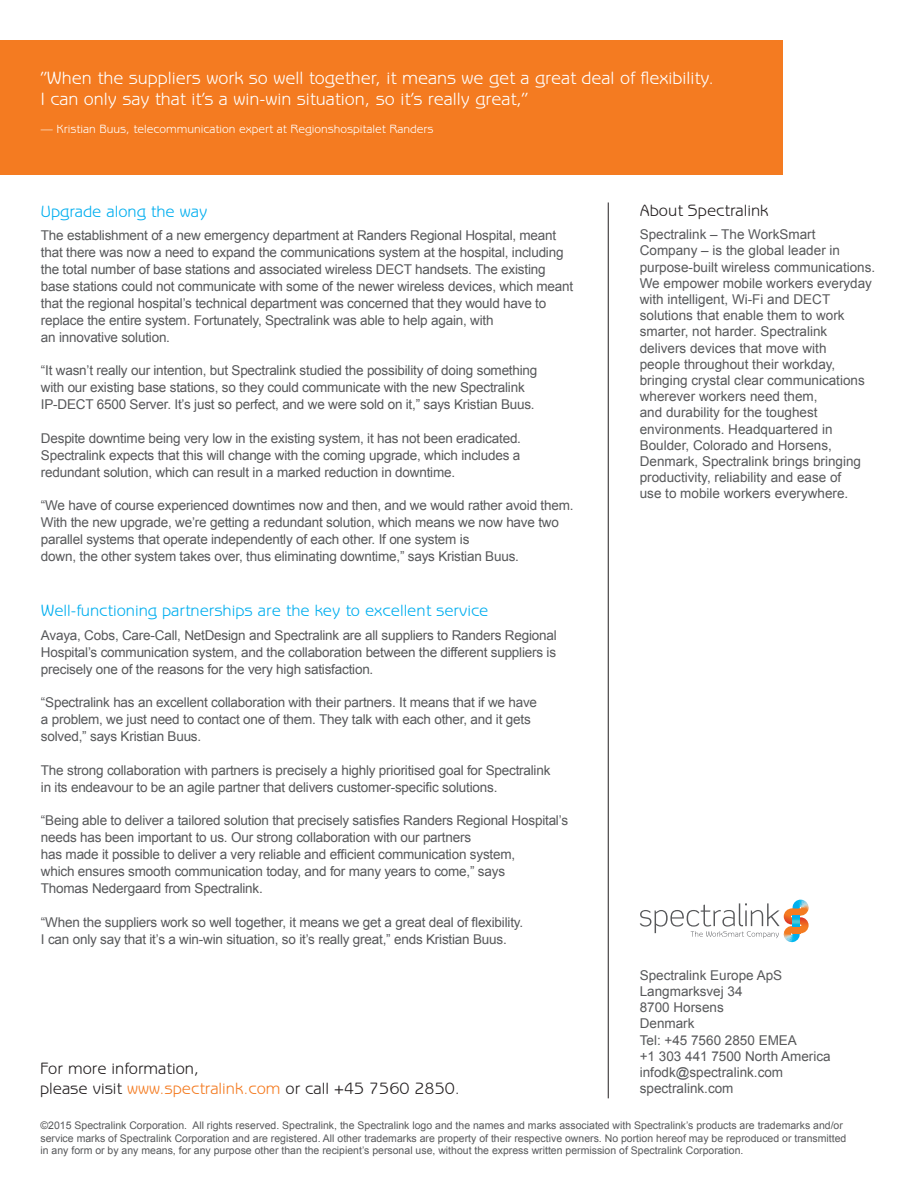
<style>
.page{position:relative;width:918px;height:1188px;background:#fff}
.page>*{position:absolute;margin:0;border:0;box-sizing:border-box;transform-origin:0 0}
.t1{font:18px/21.6px "Benguiat Gothic Std";color:#fff}
.t2{font:16.5px/19.8px "Benguiat Gothic Std";color:#231f20}
.t3{font:16.5px "Benguiat Gothic Std";color:#00aeef}
.t4{font:13.5px/16.8px "Arial";letter-spacing:-.015em;color:#57585a}
.t5{font:12px "Benguiat Gothic Std";color:#fff}
.t6{font:10.5px/12.6px "Arial";color:#57585a}
.s1{color:#f47b21}
</style>
<div class="page">
<div style="left:0;top:40px;width:783px;height:136px;background:#f47b21"></div>
<hr style="left:608px;top:202px;width:1px;height:896px;background:#231f20">
<svg style="left:640px;top:900px;width:169px;height:43px"></svg>
<h1 class="t1" style="left:41px;top:67px;width:675px">”When the suppliers work so well together, it means we get a great deal of flexibility.<br>I can only say that it’s a win-win situation, so it’s really great,”</h1>
<p class="t5" style="left:41px;top:122px;width:394px">— Kristian Buus, telecommunication expert at Regionshospitalet Randers</p>
<p class="t3" style="left:41px;top:202px;width:168px">Upgrade along the way</p>
<p class="t4" style="left:41px;top:227px;width:534px">The establishment of a new emergency department at Randers Regional Hospital, meant that there was now a need to expand the communications system at the hospital, including the total number of base stations and associated wireless DECT handsets. The existing base stations could not communicate with some of the newer wireless devices, which meant that the regional hospital’s technical department was concerned that they would have to replace the entire system. Fortunately, Spectralink was able to help again, with<br>an innovative solution.</p>
<p class="t4" style="left:41px;top:362px;width:498px">“It wasn’t really our intention, but Spectralink studied the possibility of doing something with our existing base stations, so they could communicate with the new Spectralink<br>IP-DECT 6500 Server. It’s just so perfect, and we were sold on it,” says Kristian Buus.</p>
<p class="t4" style="left:41px;top:430px;width:482px;text-align:justify">Despite downtime being very low in the existing system, it has not been eradicated.<br>Spectralink expects that this will change with the coming upgrade, which includes a redundant solution, which can result in a marked reduction in downtime.</p>
<p class="t4" style="left:41px;top:497px;width:534px">“We have of course experienced downtimes now and then, and we would rather avoid them.<br>With the new upgrade, we’re getting a redundant solution, which means we now have two parallel systems that operate independently of each other. If one system is<br>down, the other system takes over, thus eliminating downtime,” says Kristian Buus.</p>
<p class="t3" style="left:41px;top:601px;width:449px">Well-functioning partnerships are the key to excellent service</p>
<p class="t4" style="left:41px;top:627px;width:517px;text-align:justify">Avaya, Cobs, Care-Call, NetDesign and Spectralink are all suppliers to Randers Regional Hospital’s communication system, and the collaboration between the different suppliers is precisely one of the reasons for the very high satisfaction.</p>
<p class="t4" style="left:41px;top:694px;width:498px">“Spectralink has an excellent collaboration with their partners. It means that if we have a problem, we just need to contact one of them. They talk with each other, and it gets solved,” says Kristian Buus.</p>
<p class="t4" style="left:41px;top:762px;width:511px">The strong collaboration with partners is precisely a highly prioritised goal for Spectralink in its endeavour to be an agile partner that delivers customer-specific solutions.</p>
<p class="t4" style="left:41px;top:812px;width:529px">“Being able to deliver a tailored solution that precisely satisfies Randers Regional Hospital’s needs has been important to us. Our strong collaboration with our partners<br>has made it possible to deliver a very reliable and efficient communication system,<br>which ensures smooth communication today, and for many years to come,” says<br>Thomas Nedergaard from Spectralink.</p>
<p class="t4" style="left:41px;top:914px;width:484px">“When the suppliers work so well together, it means we get a great deal of flexibility.<br>I can only say that it’s a win-win situation, so it’s really great,” ends Kristian Buus.</p>
<p class="t2" style="left:40px;top:1059px;width:421px">For more information,<br>please visit <span class="s1">www.spectralink.com</span> or call +45 7560 2850.</p>
<p class="t2" style="left:640px;top:201px;width:130px">About Spectralink</p>
<p class="t4" style="left:640px;top:226px;width:237px;line-height:16.2px">Spectralink – The WorkSmart Company – is the global leader in purpose-built wireless communications.<br>We empower mobile workers everyday with intelligent, Wi-Fi and DECT solutions that enable them to work smarter, not harder. Spectralink delivers devices that move with<br>people throughout their workday, bringing crystal clear communications wherever workers need them,<br>and durability for the toughest environments. Headquartered in Boulder, Colorado and Horsens, Denmark, Spectralink brings bringing productivity, reliability and ease of<br>use to mobile workers everywhere.</p>
<p class="t4" style="left:640px;top:967px;width:192px;line-height:16.2px">Spectralink Europe ApS<br>Langmarksvej 34<br>8700 Horsens<br>Denmark<br>Tel: +45 7560 2850 EMEA<br>+1 303 441 7500 North America infodk@spectralink.com spectralink.com</p>
<p class="t6" style="left:40px;top:1119px;width:807px">©2015 Spectralink Corporation. All rights reserved. Spectralink, the Spectralink logo and the names and marks associated with Spectralink’s products are trademarks and/or service marks of Spectralink Corporation and are registered. All other trademarks are property of their respective owners. No portion hereof may be reproduced or transmitted in any form or by any means, for any purpose other than the recipient’s personal use, without the express written permission of Spectralink Corporation.</p>
</div>
